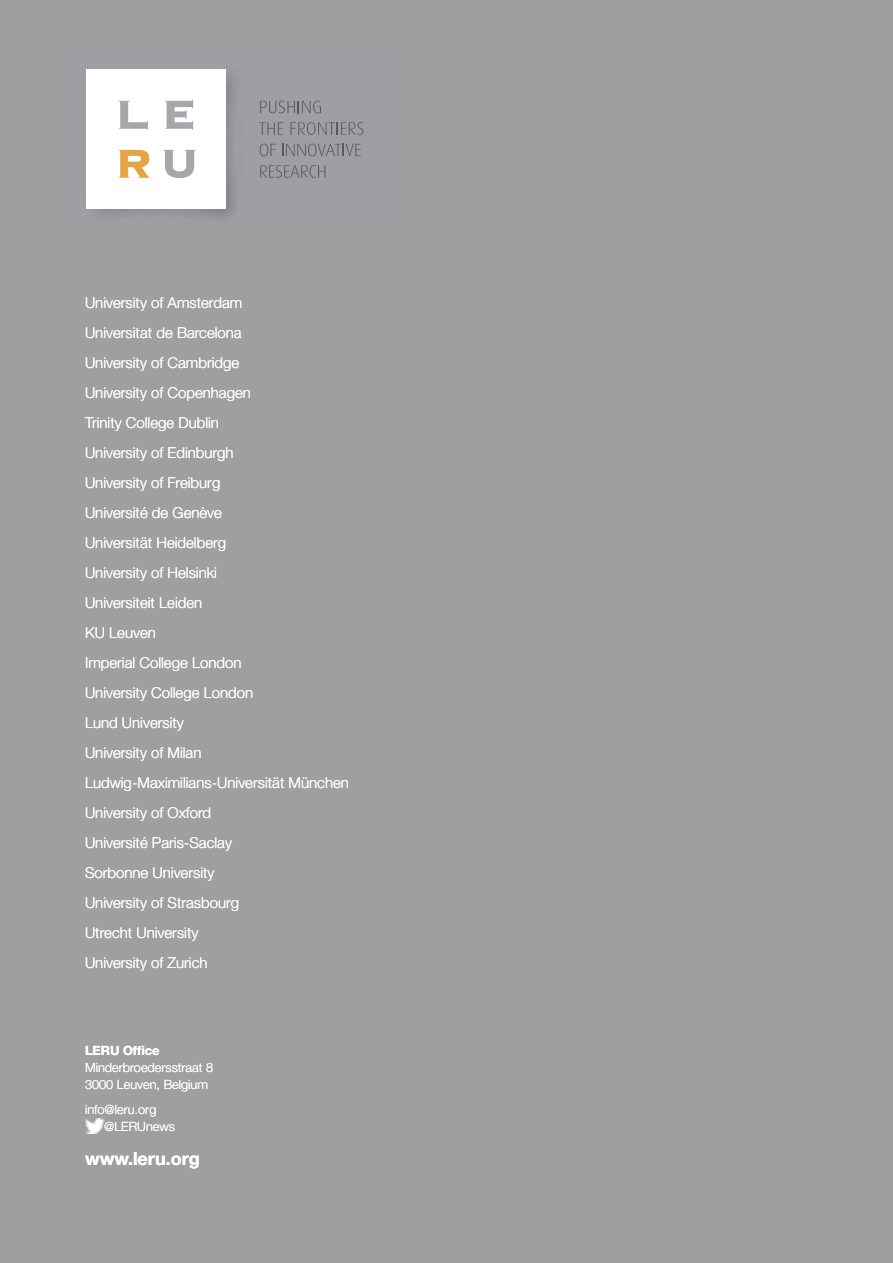
<style>
.page{position:relative;width:893px;height:1263px;background:#a09fa0}
.page>*{position:absolute;margin:0;border:0;box-sizing:border-box;transform-origin:0 0}
.t1{font:700 18px "Helvetica Neue LT Std";color:#fff}
.t2{font:300 15px "Helvetica Neue LT Std";color:#fff}
.t3{font:300 12.75px "Helvetica Neue LT Std";color:#fff}
.t4{font:700 12.75px "Helvetica Neue LT Std";color:#fff}
</style>
<div class="page">
<img style="left:85px;top:1118px;width:20px;height:15px">
<img style="left:86px;top:74px;width:150px;height:144px">
<div style="left:86px;top:69px;width:140px;height:139px;background:#fff"></div>
<svg style="left:118px;top:99px;width:78px;height:79px"></svg>
<svg style="left:260px;top:101px;width:61px;height:12px"></svg>
<svg style="left:259px;top:122px;width:24px;height:13px"></svg>
<svg style="left:291px;top:122px;width:73px;height:13px"></svg>
<svg style="left:260px;top:144px;width:16px;height:12px"></svg>
<svg style="left:282px;top:144px;width:79px;height:12px"></svg>
<svg style="left:260px;top:165px;width:65px;height:13px"></svg>
<p class="t2" style="left:85px;top:298px;width:159px">University of Amsterdam</p>
<p class="t2" style="left:85px;top:328px;width:158px">Universitat de Barcelona</p>
<p class="t2" style="left:85px;top:358px;width:156px">University of Cambridge</p>
<p class="t2" style="left:85px;top:388px;width:167px">University of Copenhagen</p>
<p class="t2" style="left:85px;top:418px;width:135px">Trinity College Dublin</p>
<p class="t2" style="left:85px;top:448px;width:150px">University of Edinburgh</p>
<p class="t2" style="left:85px;top:478px;width:137px">University of Freiburg</p>
<p class="t2" style="left:85px;top:508px;width:138px">Université de Genève</p>
<p class="t2" style="left:85px;top:538px;width:143px">Universität Heidelberg</p>
<p class="t2" style="left:85px;top:568px;width:133px">University of Helsinki</p>
<p class="t2" style="left:85px;top:598px;width:119px">Universiteit Leiden</p>
<p class="t2" style="left:85px;top:628px;width:72px">KU Leuven</p>
<p class="t2" style="left:85px;top:658px;width:158px">Imperial College London</p>
<p class="t2" style="left:85px;top:688px;width:170px">University College London</p>
<p class="t2" style="left:85px;top:718px;width:100px">Lund University</p>
<p class="t2" style="left:85px;top:748px;width:118px">University of Milan</p>
<p class="t2" style="left:85px;top:778px;width:265px">Ludwig-Maximilians-Universität München</p>
<p class="t2" style="left:85px;top:808px;width:128px">University of Oxford</p>
<p class="t2" style="left:85px;top:838px;width:148px">Université Paris-Saclay</p>
<p class="t2" style="left:85px;top:868px;width:131px">Sorbonne University</p>
<p class="t2" style="left:85px;top:898px;width:156px">University of Strasbourg</p>
<p class="t2" style="left:85px;top:928px;width:115px">Utrecht University</p>
<p class="t2" style="left:85px;top:958px;width:124px">University of Zurich</p>
<p class="t4" style="left:85px;top:1045px;width:76px">LERU Office</p>
<p class="t3" style="left:85px;top:1062px;width:130px">Minderbroedersstraat 8</p>
<p class="t3" style="left:85px;top:1079px;width:125px">3000 Leuven, Belgium</p>
<p class="t3" style="left:85px;top:1105px;width:73px">info@leru.org</p>
<p class="t3" style="left:104px;top:1122px;width:72px">@LERUnews</p>
<p class="t1" style="left:85px;top:1152px;width:116px">www.leru.org</p>
</div>
